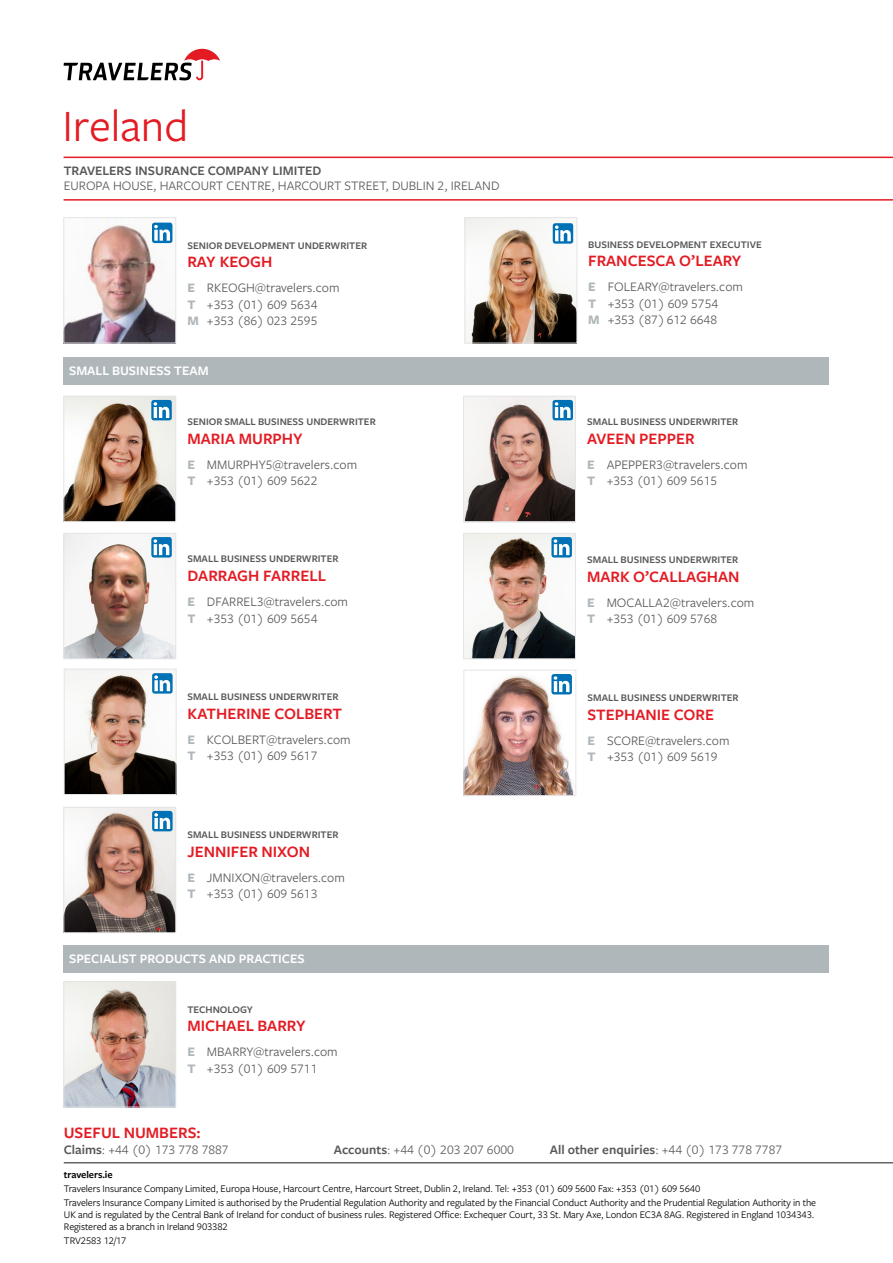
<style>
.page{position:relative;width:893px;height:1263px;background:#fff}
.page>*{position:absolute;margin:0;border:0;box-sizing:border-box;transform-origin:0 0}
.t1{font:46.5px "Freight Sans Pro";color:#e31b23}
.t2{font:600 16.5px "Freight Sans Pro";color:#e31b23}
.t3{font:13.5px/16.5px "Freight Sans Pro";color:#58595b}
.t4{font:600 13.5px "Freight Sans Pro";color:#58595b}
.t5{font:600 13.5px "Freight Sans Pro";color:#fff}
.t6{font:10.5px/14.1px "Freight Sans Pro";letter-spacing:-.01em;color:#000}
.t7{font:600 10.5px "Freight Sans Pro";color:#58595b}
.t8{font:600 10.5px "Freight Sans Pro";letter-spacing:-.01em;color:#000}
.s1{font-weight:700;color:#b0b7bb}
.s2{font-weight:600}
.s3{font-weight:400}
</style>
<div class="page">
<svg style="left:64px;top:49px;width:156px;height:31px"></svg>
<hr style="left:64px;top:157px;width:829px;height:1px;background:#e31b23">
<hr style="left:64px;top:199px;width:829px;height:2px;background:#e31b23">
<img style="left:65px;top:219px;width:109px;height:122px">
<div style="left:63px;top:217px;width:113px;height:126px;border:1px solid #e4e5e6"></div>
<img style="left:467px;top:219px;width:108px;height:122px">
<div style="left:465px;top:217px;width:112px;height:126px;border:1px solid #e4e5e6"></div>
<div style="left:553px;top:223px;width:20px;height:21px;background:#0071b5;border-radius:3px"></div>
<svg style="left:555px;top:225px;width:16px;height:16px"></svg>
<img style="left:465px;top:398px;width:109px;height:122px">
<div style="left:463px;top:396px;width:113px;height:126px;border:1px solid #e4e5e6"></div>
<svg style="left:552px;top:400px;width:21px;height:20px"></svg>
<svg style="left:555px;top:402px;width:16px;height:16px"></svg>
<div style="left:64px;top:357px;width:765px;height:28px;background:#b0b7bb"></div>
<img style="left:65px;top:398px;width:109px;height:122px">
<div style="left:63px;top:396px;width:113px;height:126px;border:1px solid #e4e5e6"></div>
<img style="left:65px;top:535px;width:109px;height:122px">
<div style="left:63px;top:533px;width:113px;height:126px;border:1px solid #e4e5e6"></div>
<img style="left:465px;top:535px;width:109px;height:122px">
<div style="left:463px;top:533px;width:113px;height:126px;border:1px solid #e4e5e6"></div>
<svg style="left:151px;top:537px;width:21px;height:20px"></svg>
<svg style="left:154px;top:539px;width:15px;height:16px"></svg>
<svg style="left:551px;top:537px;width:21px;height:20px"></svg>
<svg style="left:554px;top:539px;width:15px;height:16px"></svg>
<svg style="left:151px;top:400px;width:21px;height:20px"></svg>
<svg style="left:154px;top:402px;width:15px;height:16px"></svg>
<img style="left:66px;top:671px;width:108px;height:122px">
<div style="left:64px;top:669px;width:112px;height:126px;border:1px solid #e4e5e6"></div>
<svg style="left:152px;top:673px;width:21px;height:21px"></svg>
<svg style="left:154px;top:675px;width:16px;height:16px"></svg>
<div style="left:152px;top:223px;width:20px;height:20px;background:#0071b5;border-radius:3px"></div>
<svg style="left:154px;top:225px;width:16px;height:16px"></svg>
<img style="left:65px;top:809px;width:109px;height:122px">
<div style="left:63px;top:807px;width:113px;height:126px;border:1px solid #e4e5e6"></div>
<img style="left:465px;top:674px;width:109px;height:120px">
<div style="left:463px;top:670px;width:113px;height:126px;border:1px solid #e4e5e6"></div>
<svg style="left:551px;top:674px;width:21px;height:20px"></svg>
<svg style="left:554px;top:676px;width:15px;height:16px"></svg>
<div style="left:152px;top:811px;width:21px;height:20px;background:#0071b5;border-radius:3px"></div>
<svg style="left:154px;top:813px;width:16px;height:16px"></svg>
<div style="left:64px;top:945px;width:765px;height:28px;background:#b0b7bb"></div>
<img style="left:65px;top:983px;width:109px;height:122px">
<div style="left:63px;top:981px;width:113px;height:126px;border:1px solid #e4e5e6"></div>
<hr style="left:64px;top:1162px;width:829px;height:1px;background:#636466">
<h1 class="t1" style="left:62px;top:95px;width:127px">Ireland</h1>
<p class="t4" style="left:64px;top:162px;width:259px">TRAVELERS INSURANCE COMPANY LIMITED</p>
<p class="t3" style="left:64px;top:177px;width:437px">EUROPA HOUSE, HARCOURT CENTRE, HARCOURT STREET, DUBLIN 2, IRELAND</p>
<p class="t7" style="left:187px;top:238px;width:181px">SENIOR DEVELOPMENT UNDERWRITER</p>
<p class="t2" style="left:187px;top:251px;width:86px">RAY KEOGH</p>
<p class="t3" style="left:187px;top:279px;width:154px"><span class="s1">E</span> RKEOGH@travelers.com<br><span class="s1">T</span> +353 (01) 609 5634<br><span class="s1">M</span> +353 (86) 023 2595</p>
<p class="t5" style="left:69px;top:361px;width:141px">SMALL BUSINESS TEAM</p>
<p class="t7" style="left:187px;top:415px;width:190px">SENIOR SMALL BUSINESS UNDERWRITER</p>
<p class="t2" style="left:187px;top:427px;width:117px">MARIA MURPHY</p>
<p class="t3" style="left:187px;top:456px;width:171px"><span class="s1">E</span> MMURPHY5@travelers.com<br><span class="s1">T</span> +353 (01) 609 5622</p>
<p class="t7" style="left:187px;top:552px;width:153px">SMALL BUSINESS UNDERWRITER</p>
<p class="t2" style="left:187px;top:564px;width:140px">DARRAGH FARRELL</p>
<p class="t3" style="left:187px;top:593px;width:162px"><span class="s1">E</span> DFARREL3@travelers.com<br><span class="s1">T</span> +353 (01) 609 5654</p>
<p class="t7" style="left:187px;top:690px;width:153px">SMALL BUSINESS UNDERWRITER</p>
<p class="t2" style="left:187px;top:702px;width:156px">KATHERINE COLBERT</p>
<p class="t3" style="left:187px;top:731px;width:165px"><span class="s1">E</span> KCOLBERT@travelers.com<br><span class="s1">T</span> +353 (01) 609 5617</p>
<p class="t7" style="left:187px;top:828px;width:153px">SMALL BUSINESS UNDERWRITER</p>
<p class="t2" style="left:187px;top:840px;width:124px">JENNIFER NIXON</p>
<p class="t3" style="left:187px;top:868px;width:159px"><span class="s1">E</span> JMNIXON@travelers.com<br><span class="s1">T</span> +353 (01) 609 5613</p>
<p class="t5" style="left:69px;top:949px;width:237px">SPECIALIST PRODUCTS AND PRACTICES</p>
<p class="t7" style="left:187px;top:1002px;width:67px">TECHNOLOGY</p>
<p class="t2" style="left:187px;top:1014px;width:120px">MICHAEL BARRY</p>
<p class="t3" style="left:187px;top:1043px;width:152px"><span class="s1">E</span> MBARRY@travelers.com<br><span class="s1">T</span> +353 (01) 609 5711</p>
<p class="t7" style="left:588px;top:237px;width:175px">BUSINESS DEVELOPMENT EXECUTIVE</p>
<p class="t2" style="left:588px;top:250px;width:155px">FRANCESCA O’LEARY</p>
<p class="t3" style="left:588px;top:278px;width:156px"><span class="s1">E</span> FOLEARY@travelers.com<br><span class="s1">T</span> +353 (01) 609 5754<br><span class="s1">M</span> +353 (87) 612 6648</p>
<p class="t7" style="left:587px;top:415px;width:153px">SMALL BUSINESS UNDERWRITER</p>
<p class="t2" style="left:587px;top:427px;width:109px">AVEEN PEPPER</p>
<p class="t3" style="left:587px;top:456px;width:162px"><span class="s1">E</span> APEPPER3@travelers.com<br><span class="s1">T</span> +353 (01) 609 5615</p>
<p class="t7" style="left:587px;top:553px;width:153px">SMALL BUSINESS UNDERWRITER</p>
<p class="t2" style="left:587px;top:565px;width:154px">MARK O’CALLAGHAN</p>
<p class="t3" style="left:587px;top:594px;width:169px"><span class="s1">E</span> MOCALLA2@travelers.com<br><span class="s1">T</span> +353 (01) 609 5768</p>
<p class="t7" style="left:588px;top:690px;width:153px">SMALL BUSINESS UNDERWRITER</p>
<p class="t2" style="left:588px;top:703px;width:128px">STEPHANIE CORE</p>
<p class="t3" style="left:588px;top:731px;width:143px"><span class="s1">E</span> SCORE@travelers.com<br><span class="s1">T</span> +353 (01) 609 5619</p>
<p class="t2" style="left:64px;top:1122px;width:138px">USEFUL NUMBERS:</p>
<p class="t3" style="left:64px;top:1141px;width:166px"><span class="s2">Claims</span>: +44 (0) 173 778 7887</p>
<p class="t3" style="left:334px;top:1141px;width:182px"><span class="s2">Accounts</span>: +44 (0) 203 207 6000</p>
<p class="t4" style="left:550px;top:1141px;width:234px">All other enquiries<span class="s3">: +44 (0) 173 778 7787</span></p>
<p class="t8" style="left:64px;top:1167px;width:50px">travelers.ie</p>
<p class="t6" style="left:64px;top:1181px;width:754px">Travelers Insurance Company Limited, Europa House, Harcourt Centre, Harcourt Street, Dublin 2, Ireland. Tel: +353 (01) 609 5600 Fax: +353 (01) 609 5640<br>Travelers Insurance Company Limited is authorised by the Prudential Regulation Authority and regulated by the Financial Conduct Authority and the Prudential Regulation Authority in the</p>
<p class="t6" style="left:64px;top:1208px;width:752px;line-height:12px">UK and is regulated by the Central Bank of Ireland for conduct of business rules. Registered Office: Exchequer Court, 33 St. Mary Axe, London EC3A 8AG. Registered in England 1034343.<br>Registered as a branch in Ireland 903382</p>
<p class="t6" style="left:64px;top:1233px;width:64px">TRV2583 12/17</p>
</div>
